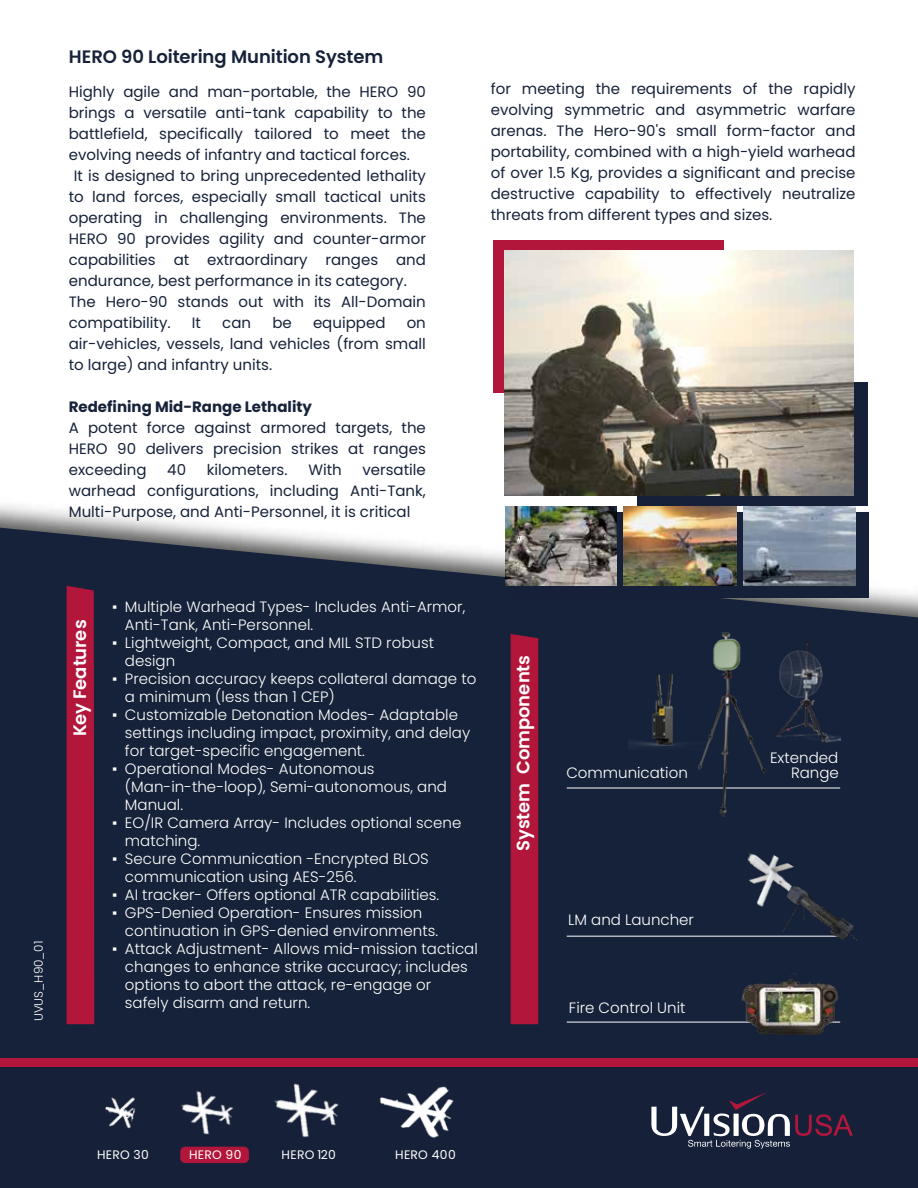
<style>
.page{position:relative;width:918px;height:1188px;background:#fff}
.page>*{position:absolute;margin:0;border:0;box-sizing:border-box;transform-origin:0 0}
.t1{font:600 18px "Poppins";letter-spacing:-.005em;color:#162239}
.t2{font:600 18px "Poppins";letter-spacing:-.005em;color:#fff}
.t3{font:15px/21px "Poppins";color:#162239;text-align:justify}
.t4{font:300 15px/18px "Poppins";color:#fff}
.t5{font:700 15px "Poppins";color:#162239}
.t6{font:12.3px "Poppins";letter-spacing:.025em;color:#fff}
.t7{font:300 12px "Poppins";color:#fff}
.s1{font-family:"Times New Roman";font-weight:400}
</style>
<div class="page">
<img style="left:0;top:491px;width:869px;height:37px">
<div style="left:0;top:528px;width:918px;height:531px;background:#162239"></div>
<hr style="left:567px;top:936px;width:273px;height:1px;background:#fff">
<div style="left:0;top:1067px;width:918px;height:121px;background:#162139"></div>
<hr style="left:567px;top:788px;width:273px;height:1px;background:#fff">
<hr style="left:567px;top:1022px;width:273px;height:1px;background:#fff">
<img style="left:730px;top:966px;width:116px;height:78px">
<div style="left:67px;top:586px;width:27px;height:438px;background:#b3163b"></div>
<div style="left:511px;top:634px;width:27px;height:390px;background:#b3163b"></div>
<div style="left:0;top:1059px;width:918px;height:8px;background:#b2163b"></div>
<img style="left:693px;top:627px;width:77px;height:196px">
<img style="left:770px;top:638px;width:71px;height:106px">
<img style="left:628px;top:671px;width:79px;height:78px">
<img style="left:755px;top:884px;width:117px;height:61px">
<img style="left:735px;top:846px;width:63px;height:69px">
<div style="left:512px;top:513px;width:357px;height:85px;background:#162139"></div>
<img style="left:505px;top:507px;width:112px;height:79px">
<img style="left:624px;top:507px;width:112px;height:79px">
<img style="left:743px;top:507px;width:112px;height:79px">
<div style="left:493px;top:241px;width:231px;height:152px;background:#b2163b"></div>
<div style="left:638px;top:383px;width:230px;height:123px;background:#162139"></div>
<img style="left:505px;top:250px;width:349px;height:245px">
<div style="left:180px;top:1147px;width:69px;height:16px;background:#b2163b;border-radius:5px"></div>
<img style="left:172px;top:1081px;width:70px;height:62px">
<img style="left:96px;top:1095px;width:52px;height:35px">
<img style="left:260px;top:1071px;width:90px;height:79px">
<img style="left:373px;top:1085px;width:83px;height:55px">
<svg style="left:651px;top:1093px;width:202px;height:56px;background:#3b3d52"></svg>
<p class="t1" style="left:69px;top:46px;width:316px">HERO 90 Loitering Munition System</p>
<p class="t3" style="left:69px;top:81px;width:359px">Highly agile and man-portable, the HERO 90</p>
<p class="t3" style="left:69px;top:102px;width:359px">brings a versatile anti-tank capability to the</p>
<p class="t3" style="left:69px;top:123px;width:359px">battlefield, specifically tailored to meet the</p>
<p class="t3" style="left:69px;top:144px;width:343px">evolving needs of infantry and tactical forces.</p>
<p class="t3" style="left:74px;top:165px;width:354px">It is designed to bring unprecedented lethality</p>
<p class="t3" style="left:69px;top:186px;width:359px">to land forces, especially small tactical units</p>
<p class="t3" style="left:69px;top:207px;width:359px">operating in challenging environments. The</p>
<p class="t3" style="left:69px;top:228px;width:359px">HERO 90 provides agility and counter-armor</p>
<p class="t3" style="left:69px;top:249px;width:359px">capabilities at extraordinary ranges and</p>
<p class="t3" style="left:69px;top:270px;width:340px">endurance, best performance in its category.</p>
<p class="t3" style="left:69px;top:291px;width:359px">The Hero-90 stands out with its All-Domain</p>
<p class="t3" style="left:69px;top:312px;width:103px">compatibility.</p>
<p class="t3" style="left:192px;top:312px;width:11px">It</p>
<p class="t3" style="left:222px;top:312px;width:30px">can</p>
<p class="t3" style="left:272px;top:312px;width:21px">be</p>
<p class="t3" style="left:313px;top:312px;width:74px">equipped</p>
<p class="t3" style="left:69px;top:312px;width:359px;text-indent:338px">on air-vehicles, vessels, land vehicles (from small to large) and infantry units.</p>
<p class="t5" style="left:69px;top:398px;width:245px">Redefining Mid-Range Lethality</p>
<p class="t3" style="left:69px;top:417px;width:359px">A potent force against armored targets, the HERO 90 delivers precision strikes at ranges exceeding</p>
<p class="t3" style="left:69px;top:459px;width:359px;text-indent:294px">versatile warhead configurations, including Anti-Tank, Multi-Purpose, and Anti-Personnel, it is critical</p>
<p class="t3" style="left:167px;top:459px;width:20px">40</p>
<p class="t3" style="left:207px;top:459px;width:82px">kilometers.</p>
<p class="t3" style="left:308px;top:459px;width:35px">With</p>
<p class="t3" style="left:491px;top:79px;width:366px">for meeting the requirements of the rapidly evolving symmetric and asymmetric warfare arenas. The Hero-90's small form-factor and portability, combined with a high-yield warhead of over 1.5 Kg, provides a significant and precise destructive capability to effectively neutralize threats from different types and sizes.</p>
<p class="t7" style="left:32px;top:1021px;width:82px;rotate:-90deg">UVUS_H90_01</p>
<p class="t2" style="left:69px;top:736px;width:117px;rotate:-90deg">Key Features</p>
<p class="t4" style="left:125px;top:597px;width:342px;text-indent:-13px"><span class="s1">▪</span> Multiple Warhead Types- Includes Anti-Armor,<br>Anti-Tank, Anti-Personnel.</p>
<p class="t4" style="left:125px;top:633px;width:311px;text-indent:-13px"><span class="s1">▪</span> Lightweight, Compact, and MIL STD robust design</p>
<p class="t4" style="left:125px;top:669px;width:353px;text-indent:-13px"><span class="s1">▪</span> Precision accuracy keeps collateral damage to a minimum (less than 1 CEP)</p>
<p class="t4" style="left:125px;top:705px;width:347px;text-indent:-13px"><span class="s1">▪</span> Customizable Detonation Modes- Adaptable settings including impact, proximity, and delay for target-specific engagement.</p>
<p class="t4" style="left:125px;top:759px;width:324px;text-indent:-13px"><span class="s1">▪</span> Operational Modes- Autonomous (Man-in-the-loop), Semi-autonomous, and<br>Manual.</p>
<p class="t4" style="left:125px;top:813px;width:338px;text-indent:-13px"><span class="s1">▪</span> EO/IR Camera Array- Includes optional scene matching.</p>
<p class="t4" style="left:125px;top:849px;width:305px;text-indent:-13px"><span class="s1">▪</span> Secure Communication -Encrypted BLOS communication using AES-256.</p>
<p class="t4" style="left:112px;top:885px;width:329px"><span class="s1">▪</span> AI tracker- Offers optional ATR capabilities.</p>
<p class="t4" style="left:125px;top:903px;width:315px;text-indent:-13px"><span class="s1">▪</span> GPS-Denied Operation- Ensures mission continuation in GPS-denied environments.</p>
<p class="t4" style="left:125px;top:939px;width:354px;text-indent:-13px"><span class="s1">▪</span> Attack Adjustment- Allows mid-mission tactical changes to enhance strike accuracy; includes options to abort the attack, re-engage or safely disarm and return.</p>
<p class="t2" style="left:513px;top:851px;width:197px;rotate:-90deg">System Components</p>
<p class="t4" style="left:566px;top:764px;width:123px">Communication</p>
<p class="t4" style="left:568px;top:911px;width:127px">LM and Launcher</p>
<p class="t4" style="left:569px;top:999px;width:118px">Fire Control Unit</p>
<p class="t4" style="left:770px;top:751px;width:70px;line-height:14.7px;text-align:right">Extended<br>Range</p>
<p class="t6" style="left:97px;top:1148px;width:53px">HERO 30</p>
<p class="t6" style="left:189px;top:1148px;width:54px">HERO 90</p>
<p class="t6" style="left:282px;top:1148px;width:56px">HERO 120</p>
<p class="t6" style="left:395px;top:1148px;width:62px">HERO 400</p>
</div>
